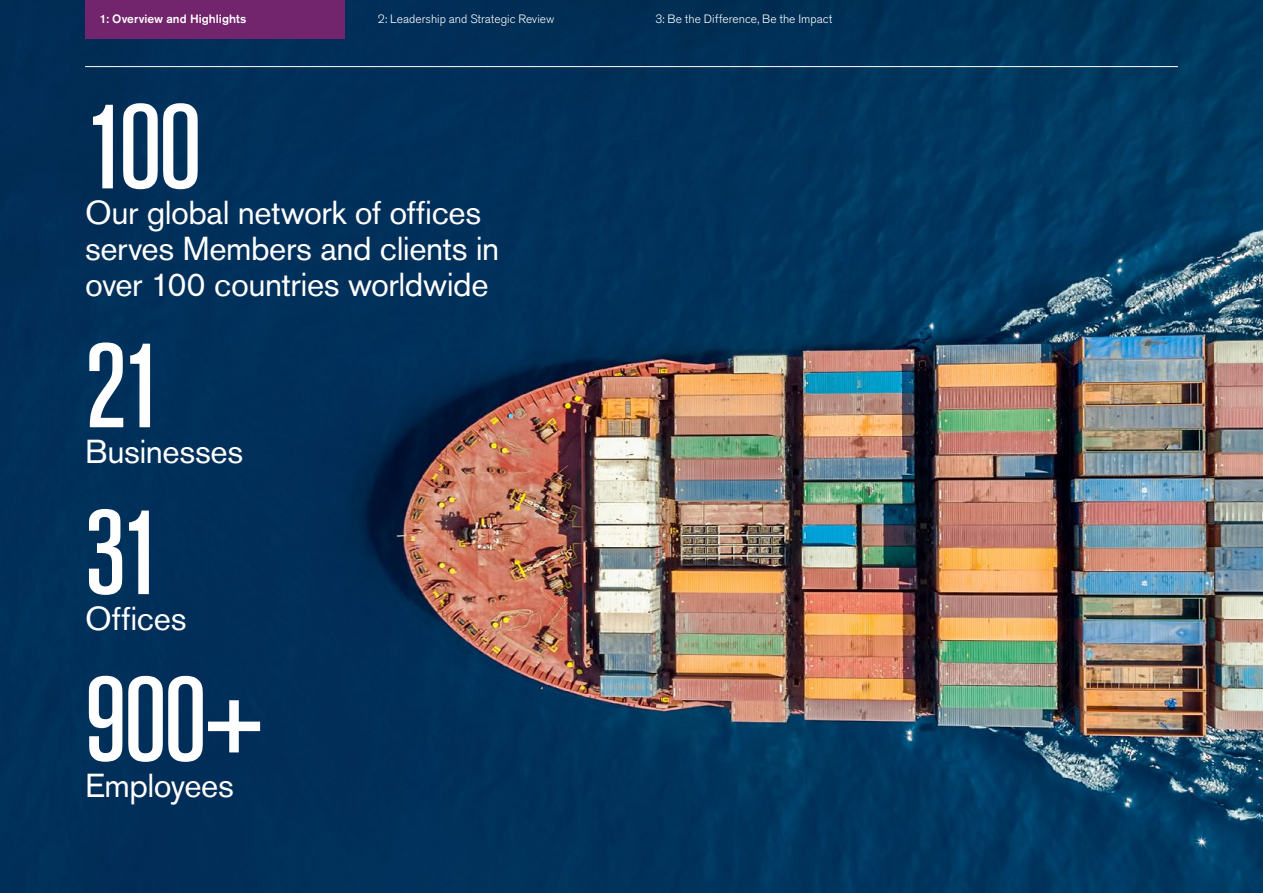
<style>
.page{position:relative;width:1263px;height:893px;background:#fff}
.page>*{position:absolute;margin:0;border:0;box-sizing:border-box;transform-origin:0 0}
.t1{font:500 condensed 119.1px "Akzidenz Grotesk BE";letter-spacing:-.035em;color:#fff}
.t2{font:33px/36px "Akzidenz Grotesk BE";letter-spacing:-.015em;color:#fff}
.t3{font:300 12px "Akzidenz Grotesk BE";color:#fff}
.t4{font:500 12px "Akzidenz Grotesk BE";letter-spacing:.005em;color:#fff}
</style>
<div class="page">
<img style="left:0;top:0;width:1263px;height:893px">
<div style="left:85px;top:0;width:260px;height:38px;background:#72246c"></div>
<hr style="left:85px;top:66px;width:1093px;height:1px;background:#fff">
<p class="t4" style="left:100px;top:11px;width:148px">1: Overview and Highlights</p>
<p class="t3" style="left:378px;top:12px;width:178px">2: Leadership and Strategic Review</p>
<p class="t3" style="left:655px;top:12px;width:178px">3: Be the Difference, Be the Impact</p>
<p class="t3" style="left:120px;top:12px;width:114px">verview and Highlights</p>
<h1 class="t1" style="left:85px;top:82px;width:118px">100</h1>
<p class="t2" style="left:85px;top:195px;width:416px">Our global network of offices serves Members and clients in over 100 countries worldwide</p>
<h1 class="t1" style="left:85px;top:320px;width:81px">21</h1>
<p class="t2" style="left:85px;top:434px;width:160px">Businesses</p>
<h1 class="t1" style="left:85px;top:487px;width:80px">31</h1>
<p class="t2" style="left:85px;top:600px;width:103px">Offices</p>
<h1 class="t1" style="left:85px;top:654px;width:180px">900+</h1>
<p class="t2" style="left:85px;top:767px;width:150px">Employees</p>
</div>
